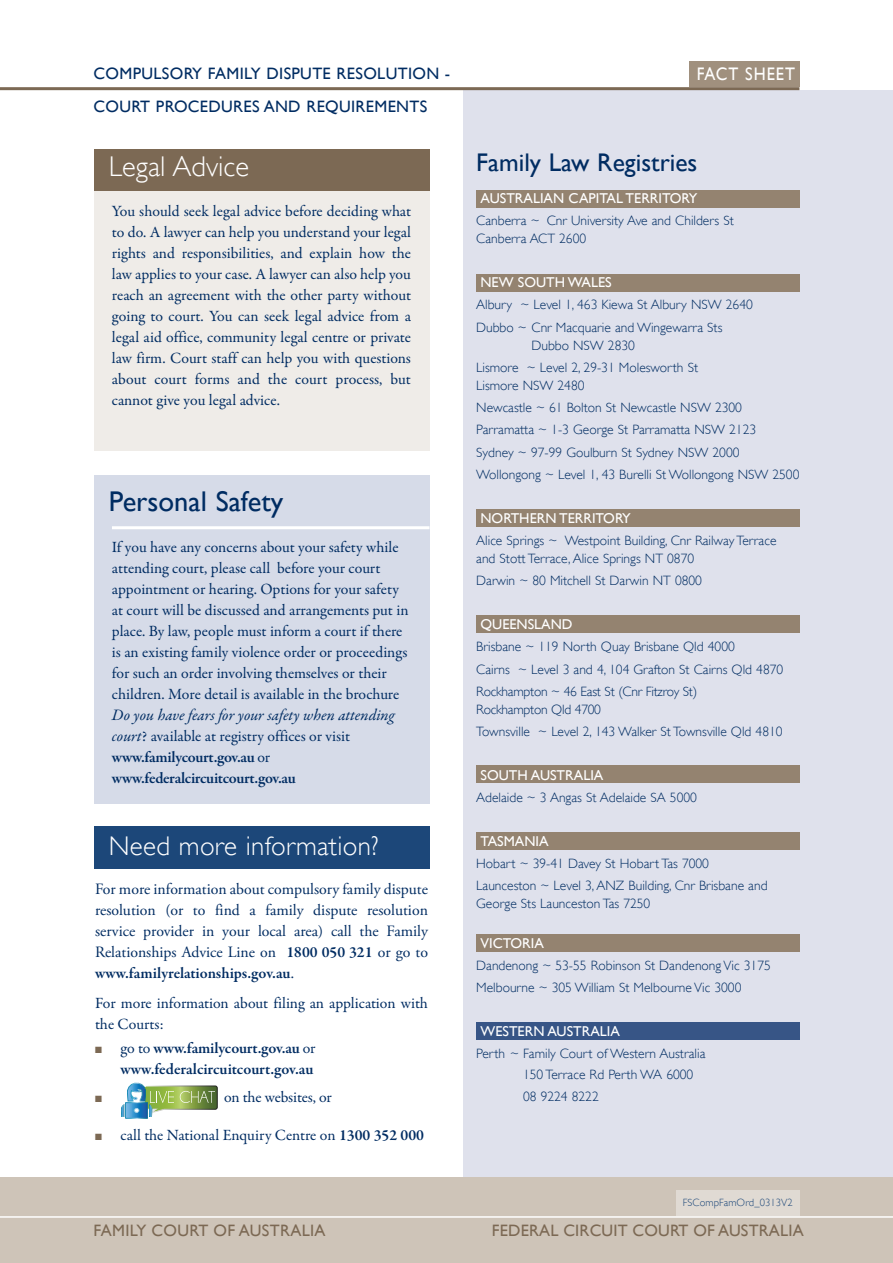
<style>
.page{position:relative;width:893px;height:1263px;background:#fff}
.page>*{position:absolute;margin:0;border:0;box-sizing:border-box;transform-origin:0 0}
._1st_head{font:28.5px "Gill Sans";color:#002c62}
._1st_head-2{font:300 28.5px "Gill Sans";color:#fff}
.New_head_A{font:300 27px "Gill Sans";letter-spacing:.01em;color:#fff}
._2nd_head{font:25.5px "Gill Sans";color:#002c62}
.t1{font:18.15px "Gill Sans";letter-spacing:.06em;color:#fff;scale:.91 1}
.Head_1st{font:16.5px "Gill Sans";letter-spacing:.02em;color:#002c62}
.t2{font:16.5px "Gill Sans";letter-spacing:.01em;color:#7c6954}
.t3{font:italic 16.05px "Garamond Premr Pro";letter-spacing:-.005em;color:#002c62}
.t4{font:15.75px/21px "Garamond Premr Pro";letter-spacing:-.005em;color:#002c62}
.t5{font:15.75px/21px "Adobe Garamond Pro";color:#002c62;text-align:justify}
.t6{font:600 15.75px/21px "Garamond Premr Pro";letter-spacing:-.015em;color:#002c62}
.Contact_a{font:14.25px "Gill Sans";color:#fff}
.Contact_b{font:300 13.5px/18px "Gill Sans";color:#002c62}
.Contact_b-2{font:300 13.5px "Gill Sans";letter-spacing:-.02em;color:#002c62}
.Contact{font:300 13.5px "Gill Sans";color:#002c62}
.t7{font:300 10.5px "Gill Sans";letter-spacing:.01em;color:#1c4779}
.t8{font:9px "Zapf Dingbats Std";color:#7c6954}
.s1{font-weight:400;font-style:italic;font-size:16.05px}
.s2{font-weight:400}
.s3{font-family:"Garamond Premr Pro";font-weight:600}
.s4{color:#7c6954}
.s5{font-weight:600}
</style>
<div class="page">
<div style="left:463px;top:90px;width:430px;height:1093px;background:#dfe1ec"></div>
<div style="left:0;top:1178px;width:893px;height:85px;background:#cec4b8"></div>
<div style="left:689px;top:62px;width:110px;height:25px;background:#a0907e"></div>
<hr style="left:0;top:87px;width:799px;height:3px;background:#7c6954">
<div style="left:476px;top:1023px;width:323px;height:17px;background:#375586"></div>
<div style="left:476px;top:934px;width:323px;height:17px;background:#948370"></div>
<div style="left:476px;top:765px;width:323px;height:17px;background:#948370"></div>
<div style="left:476px;top:832px;width:323px;height:17px;background:#948370"></div>
<div style="left:476px;top:615px;width:323px;height:17px;background:#948370"></div>
<div style="left:476px;top:509px;width:323px;height:17px;background:#948370"></div>
<div style="left:476px;top:274px;width:323px;height:17px;background:#948370"></div>
<div style="left:476px;top:190px;width:323px;height:17px;background:#948370"></div>
<div style="left:676px;top:1191px;width:123px;height:25px;background:#e0dad3"></div>
<hr style="left:0;top:1216px;width:893px;height:2px;background:#fff">
<div style="left:94px;top:149px;width:335px;height:42px;background:#7c6954"></div>
<div style="left:94px;top:191px;width:335px;height:260px;background:#efece8"></div>
<div style="left:94px;top:475px;width:335px;height:329px;background:#d6dbe8"></div>
<div style="left:94px;top:826px;width:335px;height:42px;background:#1c4779"></div>
<hr style="left:112px;top:526px;width:317px;height:3px;background:#fff">
<svg style="left:121px;top:1083px;width:96px;height:35px"></svg>
<p class="Head_1st" style="left:94px;top:64px;width:358px">COMPULSORY FAMILY DISPUTE RESOLUTION -</p>
<p class="t1" style="left:697px;top:63px;width:110px">FACT SHEET</p>
<p class="Head_1st" style="left:94px;top:97px;width:335px">COURT PROCEDURES AND REQUIREMENTS</p>
<p class="_1st_head-2" style="left:109px;top:150px;width:142px">Legal Advice</p>
<p class="t4" style="left:112px;top:200px;width:301px;text-align:justify">You should seek legal advice before deciding what to do. A lawyer can help you understand your legal rights and responsibilities, and explain how the law applies to your case. A lawyer can also help you reach an agreement with the other party without going to court. You can seek legal advice from a legal aid office, community legal centre or private law firm. Court staff can help you with questions about court forms and the court process, but cannot give you legal advice.</p>
<p class="_1st_head" style="left:109px;top:485px;width:176px">Personal Safety</p>
<p class="t4" style="left:112px;top:537px;width:298px">If you have any concerns about your safety while attending court, please call before your court appointment or hearing. Options for your safety at court will be discussed and arrangements put in place. By law, people must inform a court if there is an existing family violence order or proceedings for such an order involving themselves or their children. More detail is available in the brochure</p>
<p class="t3" style="left:112px;top:705px;width:284px">Do you have fears for your safety when attending</p>
<p class="t6" style="left:112px;top:726px;width:240px"><span class="s1">court</span><span class="s2">? available at registry offices or visit </span>www.familycourt.gov.au <span class="s2">or </span>www.federalcircuitcourt.gov.au</p>
<p class="New_head_A" style="left:109px;top:830px;width:271px">Need more information?</p>
<p class="t5" style="left:95px;top:879px;width:334px">For more information about compulsory family dispute resolution (or to find a family dispute resolution service provider in your local area) call the Family Relationships Advice Line on <span class="s3">1800 050 321</span> or go to <span class="s3">www.familyrelationships.gov.au</span>.</p>
<p class="t4" style="left:95px;top:993px;width:334px">For more information about filing an application with the Courts:</p>
<p class="t6" style="left:95px;top:1037px;width:222px;text-align:right"><span class="s4">■</span> <span class="s2">go to</span> www.familycourt.gov.au <span class="s2">or </span>www.federalcircuitcourt.gov.au</p>
<p class="t8" style="left:95px;top:1094px;width:8px">■</p>
<p class="t4" style="left:224px;top:1086px;width:109px">on the websites, or</p>
<p class="t4" style="left:95px;top:1124px;width:330px"><span class="s4">■</span> call the National Enquiry Centre on <span class="s5">1300 352 000</span></p>
<p class="_2nd_head" style="left:476px;top:147px;width:223px">Family Law Registries</p>
<p class="Contact_a" style="left:480px;top:190px;width:218px">AUSTRALIAN CAPITAL TERRITORY</p>
<p class="Contact_b" style="left:476px;top:212px;width:259px">Canberra ~ Cnr University Ave and Childers St</p>
<p class="Contact_b" style="left:476px;top:230px;width:111px">Canberra ACT 2600</p>
<p class="Contact_a" style="left:480px;top:274px;width:133px">NEW SOUTH WALES</p>
<p class="Contact_b" style="left:476px;top:296px;width:278px">Albury ~ Level 1, 463 Kiewa St Albury NSW 2640</p>
<p class="Contact_b" style="left:476px;top:318px;width:248px">Dubbo ~ Cnr Macquarie and Wingewarra Sts</p>
<p class="Contact_b" style="left:531px;top:336px;width:105px">Dubbo NSW 2830</p>
<p class="Contact_b" style="left:476px;top:358px;width:223px">Lismore ~ Level 2, 29-31 Molesworth St</p>
<p class="Contact_b" style="left:476px;top:376px;width:110px">Lismore NSW 2480</p>
<p class="Contact_b" style="left:476px;top:399px;width:267px">Newcastle ~ 61 Bolton St Newcastle NSW 2300</p>
<p class="Contact_b" style="left:476px;top:421px;width:281px">Parramatta ~ 1-3 George St Parramatta NSW 2123</p>
<p class="Contact_b" style="left:476px;top:443px;width:265px">Sydney ~ 97-99 Goulburn St Sydney NSW 2000</p>
<p class="Contact_b" style="left:476px;top:465px;width:325px">Wollongong ~ Level 1, 43 Burelli St Wollongong NSW 2500</p>
<p class="Contact_a" style="left:480px;top:510px;width:152px">NORTHERN TERRITORY</p>
<p class="Contact_b" style="left:476px;top:531px;width:302px">Alice Springs ~ Westpoint Building, Cnr Railway Terrace and Stott Terrace, Alice Springs NT 0870</p>
<p class="Contact_b" style="left:476px;top:572px;width:227px">Darwin ~ 80 Mitchell St Darwin NT 0800</p>
<p class="Contact_a" style="left:480px;top:616px;width:94px">QUEENSLAND</p>
<p class="Contact_b" style="left:476px;top:638px;width:260px">Brisbane ~ 119 North Quay Brisbane Qld 4000</p>
<p class="Contact_b" style="left:476px;top:660px;width:308px">Cairns ~ Level 3 and 4, 104 Grafton St Cairns Qld 4870</p>
<p class="Contact_b-2" style="left:476px;top:683px;width:222px">Rockhampton ~ 46 East St (Cnr Fitzroy St)</p>
<p class="Contact_b-2" style="left:476px;top:701px;width:126px">Rockhampton Qld 4700</p>
<p class="Contact_b" style="left:476px;top:722px;width:308px">Townsville ~ Level 2, 143 Walker St Townsville Qld 4810</p>
<p class="Contact_a" style="left:480px;top:767px;width:124px">SOUTH AUSTRALIA</p>
<p class="Contact_b" style="left:476px;top:788px;width:222px">Adelaide ~ 3 Angas St Adelaide SA 5000</p>
<p class="Contact_a" style="left:480px;top:833px;width:70px">TASMANIA</p>
<p class="Contact_b" style="left:476px;top:854px;width:234px">Hobart ~ 39-41 Davey St Hobart Tas 7000</p>
<p class="Contact_b" style="left:476px;top:877px;width:293px">Launceston ~ Level 3, ANZ Building, Cnr Brisbane and<br>George Sts Launceston Tas 7250</p>
<p class="Contact_a" style="left:480px;top:935px;width:65px">VICTORIA</p>
<p class="Contact_b" style="left:476px;top:956px;width:296px">Dandenong ~ 53-55 Robinson St Dandenong Vic 3175</p>
<p class="Contact_b" style="left:476px;top:979px;width:267px">Melbourne ~ 305 William St Melbourne Vic 3000</p>
<p class="Contact_a" style="left:480px;top:1023px;width:141px">WESTERN AUSTRALIA</p>
<p class="Contact_b" style="left:476px;top:1045px;width:231px">Perth ~ Family Court of Western Australia</p>
<p class="Contact" style="left:523px;top:1066px;width:172px">150 Terrace Rd Perth WA 6000</p>
<p class="Contact" style="left:523px;top:1088px;width:77px">08 9224 8222</p>
<p class="t7" style="left:683px;top:1197px;width:112px">FSCompFamOrd_0313V2</p>
<p class="t2" style="left:94px;top:1221px;width:233px">FAMILY COURT OF AUSTRALIA</p>
<p class="t2" style="left:492px;top:1221px;width:313px">FEDERAL CIRCUIT COURT OF AUSTRALIA</p>
</div>
